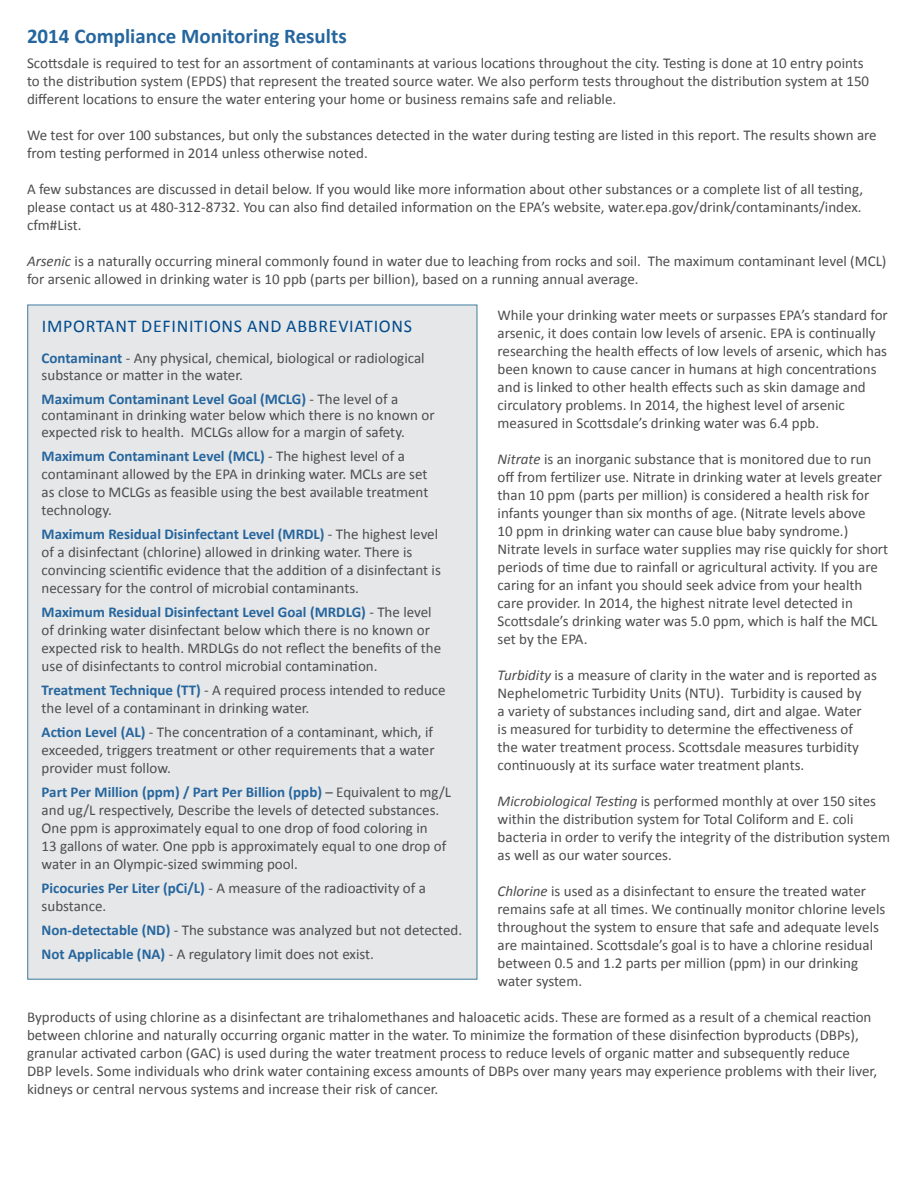
<style>
.page{position:relative;width:918px;height:1188px;background:#fff}
.page>*{position:absolute;margin:0;border:0;box-sizing:border-box;transform-origin:0 0}
.t1{font:700 21px "Calibri";color:#26669e}
.t2{font:18px "Calibri";color:#004b8d}
.t3{font:15px/18px "Calibri";color:#4d4d4f}
.s1{font-style:italic}
.s2{font-weight:700;color:#26669e}
</style>
<div class="page">
<div style="left:28px;top:305px;width:449px;height:674px;background:#e6e7e8"></div>
<h1 class="t1" style="left:27px;top:22px;width:321px">2014 Compliance Monitoring Results</h1>
<p class="t3" style="left:27px;top:54px;width:844px">Scottsdale is required to test for an assortment of contaminants at various locations throughout the city. Testing is done at 10 entry points to the distribution system (EPDS) that represent the treated source water. We also perform tests throughout the distribution system at 150 different locations to ensure the water entering your home or business remains safe and reliable.</p>
<p class="t3" style="left:27px;top:126px;width:851px">We test for over 100 substances, but only the substances detected in the water during testing are listed in this report. The results shown are from testing performed in 2014 unless otherwise noted.</p>
<p class="t3" style="left:27px;top:180px;width:838px;text-align:justify">A few substances are discussed in detail below. If you would like more information about other substances or a complete list of all testing, please contact us at 480-312-8732. You can also find detailed information on the EPA’s website, water.epa.gov/drink/contaminants/index. cfm#List.</p>
<p class="t3" style="left:27px;top:252px;width:861px"><span class="s1">Arsenic</span> is a naturally occurring mineral commonly found in water due to leaching from rocks and soil. The maximum contaminant level (MCL) for arsenic allowed in drinking water is 10 ppb (parts per billion), based on a running annual average.</p>
<p class="t3" style="left:498px;top:306px;width:392px">While your drinking water meets or surpasses EPA’s standard for arsenic, it does contain low levels of arsenic. EPA is continually researching the health effects of low levels of arsenic, which has been known to cause cancer in humans at high concentrations and is linked to other health effects such as skin damage and circulatory problems. In 2014, the highest level of arsenic measured in Scottsdale’s drinking water was 6.4 ppb.</p>
<p class="t3" style="left:498px;top:450px;width:392px"><span class="s1">Nitrate</span> is an inorganic substance that is monitored due to run off from fertilizer use. Nitrate in drinking water at levels greater than 10 ppm (parts per million) is considered a health risk for infants younger than six months of age. (Nitrate levels above<br>10 ppm in drinking water can cause blue baby syndrome.)<br>Nitrate levels in surface water supplies may rise quickly for short periods of time due to rainfall or agricultural activity. If you are caring for an infant you should seek advice from your health care provider. In 2014, the highest nitrate level detected in Scottsdale’s drinking water was 5.0 ppm, which is half the MCL set by the EPA.</p>
<p class="t3" style="left:498px;top:666px;width:381px"><span class="s1">Turbidity</span> is a measure of clarity in the water and is reported as Nephelometric Turbidity Units (NTU). Turbidity is caused by<br>a variety of substances including sand, dirt and algae. Water<br>is measured for turbidity to determine the effectiveness of the water treatment process. Scottsdale measures turbidity continuously at its surface water treatment plants.</p>
<p class="t3" style="left:498px;top:792px;width:394px"><span class="s1">Microbiological Testing</span> is performed monthly at over 150 sites within the distribution system for Total Coliform and E. coli bacteria in order to verify the integrity of the distribution system as well as our water sources.</p>
<p class="t3" style="left:498px;top:882px;width:389px"><span class="s1">Chlorine</span> is used as a disinfectant to ensure the treated water remains safe at all times. We continually monitor chlorine levels throughout the system to ensure that safe and adequate levels are maintained. Scottsdale’s goal is to have a chlorine residual between 0.5 and 1.2 parts per million (ppm) in our drinking water system.</p>
<p class="t3" style="left:27px;top:1008px;width:852px">Byproducts of using chlorine as a disinfectant are trihalomethanes and haloacetic acids. These are formed as a result of a chemical reaction between chlorine and naturally occurring organic matter in the water. To minimize the formation of these disinfection byproducts (DBPs), granular activated carbon (GAC) is used during the water treatment process to reduce levels of organic matter and subsequently reduce DBP levels. Some individuals who drink water containing excess amounts of DBPs over many years may experience problems with their liver, kidneys or central nervous systems and increase their risk of cancer.</p>
<p class="t2" style="left:42px;top:315px;width:18px">Important</p>
<p class="t2" style="left:141px;top:315px;width:22px">Definitions</p>
<p class="t2" style="left:247px;top:315px;width:13px">and</p>
<p class="t2" style="left:286px;top:315px;width:22px">Abbreviations</p>
<p class="t3" style="left:42px;top:350px;width:385px;line-height:16.5px"><span class="s2">Contaminant</span> - Any physical, chemical, biological or radiological substance or matter in the water.</p>
<p class="t3" style="left:42px;top:390px;width:395px;line-height:16.5px"><span class="s2">Maximum Contaminant Level Goal (MCLG)</span> - The level of a contaminant in drinking water below which there is no known or expected risk to health. MCLGs allow for a margin of safety.</p>
<p class="t3" style="left:42px;top:447px;width:388px"><span class="s2">Maximum Contaminant Level (MCL)</span> - The highest level of a contaminant allowed by the EPA in drinking water. MCLs are set as close to MCLGs as feasible using the best available treatment technology.</p>
<p class="t3" style="left:42px;top:525px;width:401px"><span class="s2">Maximum Residual Disinfectant Level (MRDL)</span> - The highest level of a disinfectant (chlorine) allowed in drinking water. There is convincing scientific evidence that the addition of a disinfectant is necessary for the control of microbial contaminants.</p>
<p class="t3" style="left:42px;top:603px;width:401px"><span class="s2">Maximum Residual Disinfectant Level Goal (MRDLG)</span> - The level of drinking water disinfectant below which there is no known or expected risk to health. MRDLGs do not reflect the benefits of the use of disinfectants to control microbial contamination.</p>
<p class="t3" style="left:42px;top:681px;width:406px"><span class="s2">Treatment Technique (TT)</span> - A required process intended to reduce the level of a contaminant in drinking water.</p>
<p class="t3" style="left:42px;top:723px;width:394px;text-align:justify"><span class="s2">Action Level (AL)</span> - The concentration of a contaminant, which, if exceeded, triggers treatment or other requirements that a water provider must follow.</p>
<p class="t3" style="left:42px;top:783px;width:411px"><span class="s2">Part Per Million (ppm) / Part Per Billion (ppb)</span> – Equivalent to mg/L and ug/L respectively, Describe the levels of detected substances.<br>One ppm is approximately equal to one drop of food coloring in<br>13 gallons of water. One ppb is approximately equal to one drop of water in an Olympic-sized swimming pool.</p>
<p class="t3" style="left:42px;top:879px;width:386px"><span class="s2">Picocuries Per Liter (pCi/L)</span> - A measure of the radioactivity of a substance.</p>
<p class="t3" style="left:42px;top:918px;width:422px;line-height:24px"><span class="s2">Non-detectable (ND)</span> - The substance was analyzed but not detected.<br><span class="s2">Not Applicable (NA)</span> - A regulatory limit does not exist.</p>
</div>
